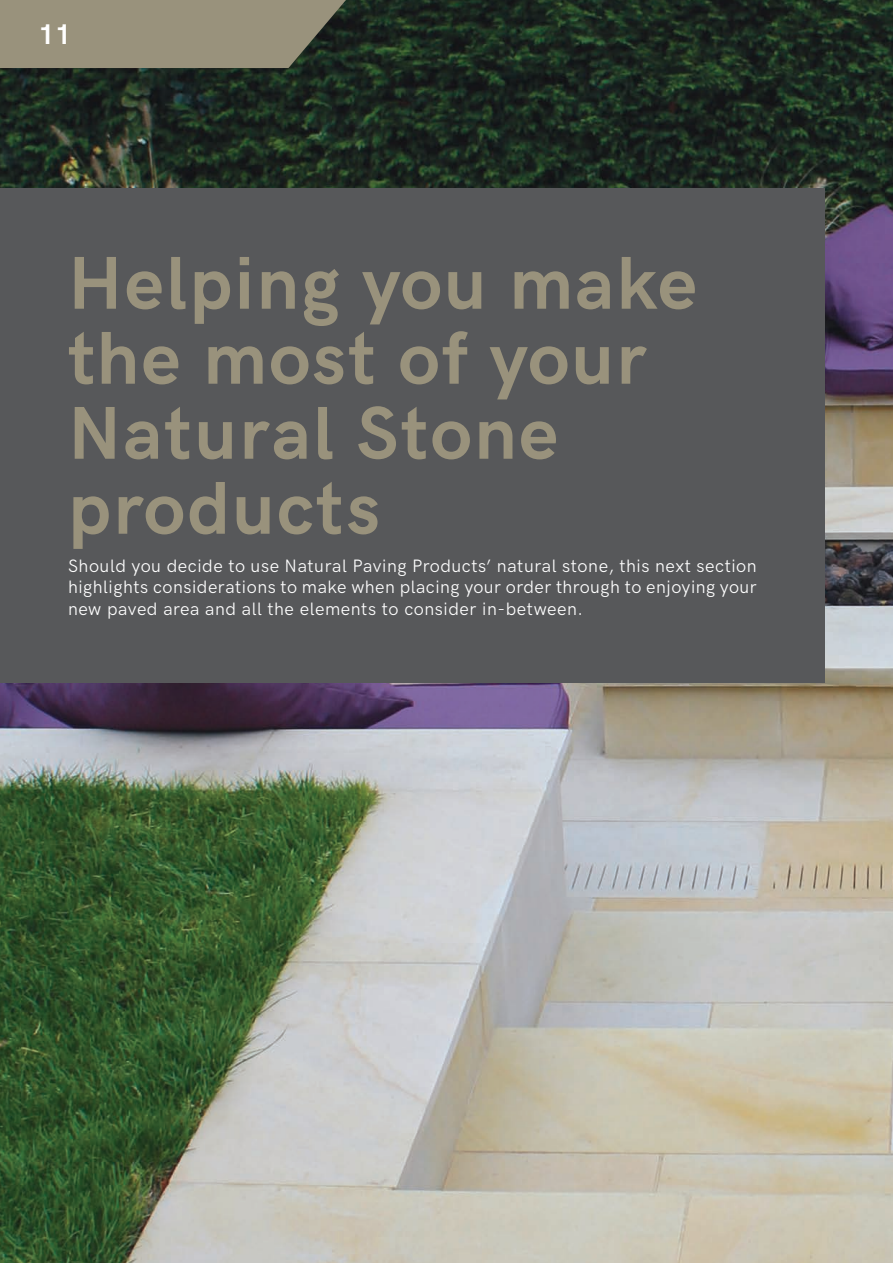
<style>
.page{position:relative;width:893px;height:1263px;background:#fff}
.page>*{position:absolute;margin:0;border:0;box-sizing:border-box;transform-origin:0 0}
.Big_Header{font:700 75px/75px "HK Grotesk";letter-spacing:.03em;color:#99927c}
.Page_Number_Left{font:700 28.5px "HK Grotesk";color:#fff}
.Paragraph_Text{font:18px/21.6px "HK Grotesk";letter-spacing:.03em;color:#fff;text-align:justify}
</style>
<div class="page">
<img style="left:0;top:0;width:893px;height:1263px">
<div style="left:0;top:188px;width:825px;height:495px;background:#57585a"></div>
<svg style="left:0;top:0;width:346px;height:68px;background:#8e8974"></svg>
<p class="Page_Number_Left" style="left:38px;top:13px;width:35px">11</p>
<p class="Big_Header" style="left:68px;top:240px;width:630px">Helping you make the most of your<br>Natural Stone products</p>
<p class="Paragraph_Text" style="left:68px;top:553px;width:690px">Should you decide to use Natural Paving Products’ natural stone, this next section highlights considerations to make when placing your order through to enjoying your new paved area and all the elements to consider in-between.</p>
</div>
